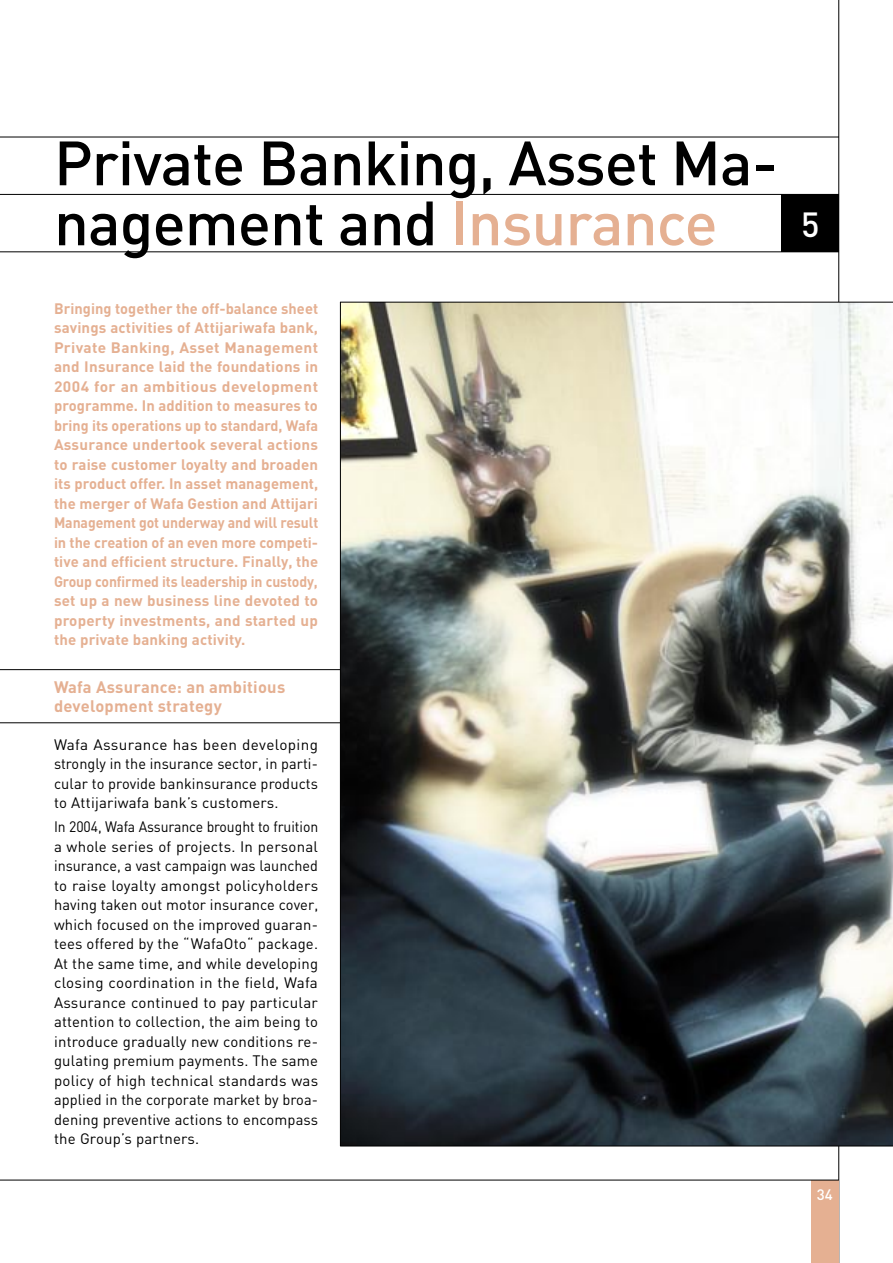
<style>
.page{position:relative;width:893px;height:1263px;background:#fff}
.page>*{position:absolute;margin:0;border:0;box-sizing:border-box;transform-origin:0 0}
.t1{font:500 61.5px/60px "DIN";letter-spacing:-.015em;color:#000}
.t2{font:500 34.5px "DIN";color:#fff}
.t3{font:700 16.5px "DIN";letter-spacing:.015em;color:#e5b092}
.t4{font:700 15px/19.5px "DIN";letter-spacing:.01em;color:#e5b092;text-align:justify}
.t5{font:15px/19.5px "DIN";letter-spacing:.01em;color:#000;text-align:justify;scale:.93 1}
.t6{font:15px/19.5px "DIN";letter-spacing:.01em;color:#000;text-align:justify}
.t7{font:500 15px "DIN";color:#fff}
.s1{color:#e5b092}
</style>
<div class="page">
<hr style="left:838px;top:0;width:1px;height:1263px;background:#000">
<img style="left:341px;top:303px;width:552px;height:843px">
<hr style="left:0;top:669px;width:340px;height:1px;background:#000">
<hr style="left:0;top:722px;width:340px;height:1px;background:#000">
<div style="left:811px;top:1180px;width:27px;height:83px;background:#e5b092"></div>
<div style="left:782px;top:194px;width:57px;height:58px;background:#000"></div>
<hr style="left:0;top:194px;width:839px;height:1px;background:#000">
<hr style="left:0;top:1180px;width:839px;height:1px;background:#000">
<hr style="left:0;top:252px;width:839px;height:1px;background:#000">
<hr style="left:0;top:137px;width:839px;height:1px;background:#000">
<hr style="left:340px;top:302px;width:553px;height:1px;background:#000">
<hr style="left:340px;top:302px;width:1px;height:844px;background:#000">
<hr style="left:340px;top:1146px;width:553px;height:1px;background:#000">
<p class="t1" style="left:54px;top:131px;width:725px">Private Banking, Asset Ma&shy;nagement and <span class="s1">Insurance</span></p>
<p class="t4" style="left:54px;top:298px;width:266px">Bringing together the off-balance sheet savings activities of Attijariwafa bank, Private Banking, Asset Management and Insurance laid the foundations in 2004 for an ambitious development programme. In addition to measures to bring its operations up to standard, Wafa Assurance undertook several actions to raise customer loyalty and broaden its product offer. In asset management, the merger of Wafa Gestion and Attijari Management got underway and will result in the creation of an even more competi&shy;tive and efficient structure. Finally, the Group confirmed its leadership in custody, set up a new business line devoted to property investments, and started up the private banking activity.</p>
<p class="t3" style="left:54px;top:676px;width:233px">Wafa Assurance: an ambitious</p>
<p class="t3" style="left:54px;top:695px;width:169px">development strategy</p>
<p class="t6" style="left:54px;top:734px;width:266px">Wafa Assurance has been developing strongly in the insurance sector, in parti&shy;cular to provide bankinsurance products to Attijariwafa bank’s customers.</p>
<p class="t5" style="left:54px;top:816px;width:286px">In 2004, Wafa Assurance brought to fruition a whole series of projects. In personal insurance, a vast campaign was launched to raise loyalty amongst policyholders having taken out motor insurance cover, which focused on the improved guaran&shy;tees offered by the “WafaOto“ package.<br>At the same time, and while developing closing coordination in the field, Wafa Assurance continued to pay particular attention to collection, the aim being to introduce gradually new conditions re&shy;gulating premium payments. The same policy of high technical standards was applied in the corporate market by broa&shy;dening preventive actions to encompass the Group’s partners.</p>
<p class="t2" style="left:801px;top:203px;width:20px">5</p>
<p class="t7" style="left:817px;top:1185px;width:17px">34</p>
</div>
